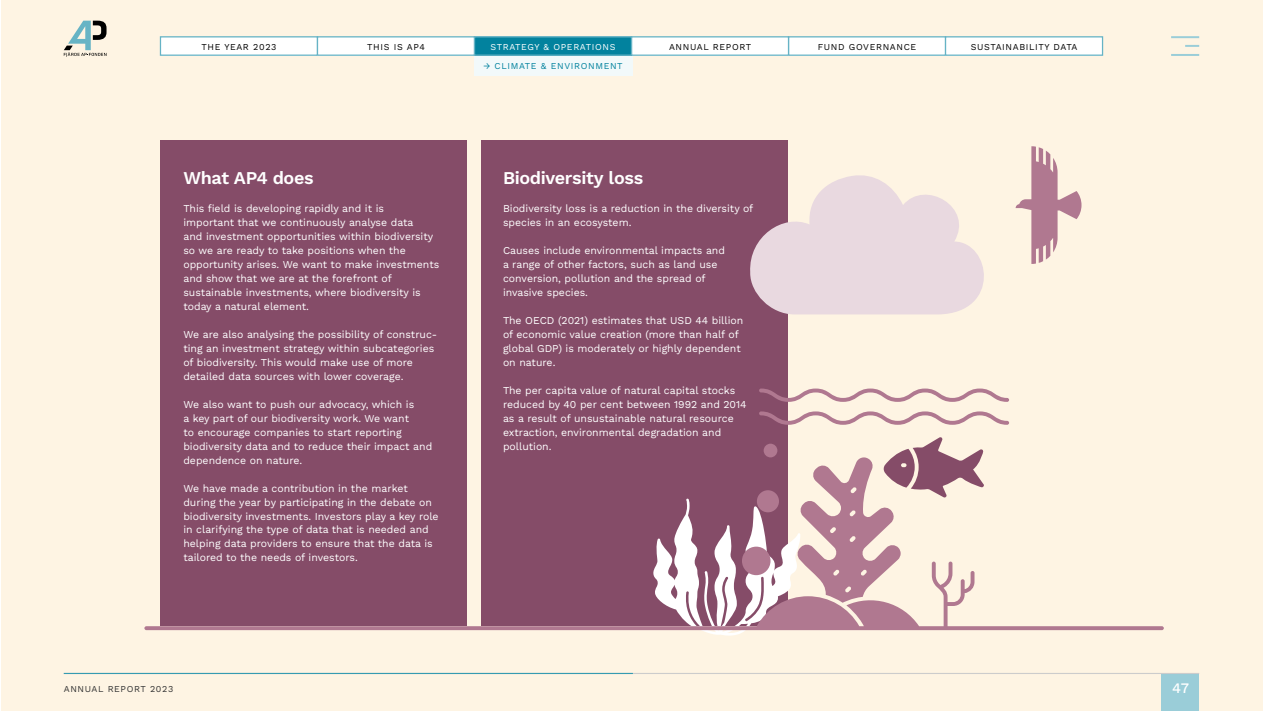
<style>
.page{position:relative;width:1263px;height:711px;background:#fff}
.page>*{position:absolute;margin:0;border:0;box-sizing:border-box;transform-origin:0 0}
.t1{font:600 18px "Work Sans";letter-spacing:-.02em;color:#fff}
.t2{font:500 14.4px "Work Sans";color:#fff}
.t3{font:10.5px/14px "Work Sans";color:#fff}
.t4{font:9px "Work Sans";letter-spacing:.07em;color:#000}
.t5{font:9px "Work Sans";letter-spacing:.07em;color:#02829e}
.t6{font:9px "Work Sans";letter-spacing:.07em;color:#fff}
.t7{font:9px "Work Sans";letter-spacing:.07em;color:#333}
</style>
<div class="page">
<div style="left:1px;top:0;width:1262px;height:710px;background:#fef4e3"></div>
<div style="left:160px;top:140px;width:307px;height:486px;background:#854c68"></div>
<div style="left:481px;top:140px;width:307px;height:486px;background:#854c68"></div>
<svg style="left:144px;top:626px;width:1020px;height:3px;background:#b58095"></svg>
<svg style="left:653px;top:437px;width:331px;height:198px"></svg>
<svg style="left:759px;top:388px;width:250px;height:13px"></svg>
<svg style="left:759px;top:411px;width:250px;height:13px"></svg>
<svg style="left:750px;top:175px;width:234px;height:139px;fill:#e9d9e0"></svg>
<svg style="left:1016px;top:146px;width:65px;height:118px"></svg>
<div style="left:1162px;top:673px;width:37px;height:37px;background:#9acdd8"></div>
<div style="left:160px;top:37px;width:157px;height:18px;background:#fff"></div>
<div style="left:160px;top:36px;width:158px;height:20px;border:1px solid #66b3c5"></div>
<div style="left:788px;top:37px;width:157px;height:18px;background:#fff"></div>
<div style="left:788px;top:36px;width:158px;height:20px;border:1px solid #66b3c5"></div>
<div style="left:317px;top:37px;width:157px;height:18px;background:#fff"></div>
<div style="left:317px;top:36px;width:158px;height:20px;border:1px solid #66b3c5"></div>
<div style="left:631px;top:37px;width:157px;height:18px;background:#fff"></div>
<div style="left:631px;top:36px;width:158px;height:20px;border:1px solid #66b3c5"></div>
<div style="left:945px;top:37px;width:157px;height:18px;background:#fff"></div>
<div style="left:945px;top:36px;width:158px;height:20px;border:1px solid #66b3c5"></div>
<hr style="left:1171px;top:36px;width:28px;height:2px;background:#9acdd8">
<hr style="left:1171px;top:54px;width:28px;height:2px;background:#9acdd8">
<svg style="left:1185px;top:45px;width:14px;height:2px"></svg>
<hr style="left:64px;top:672px;width:1135px;height:1px;background:#ccc">
<svg style="left:64px;top:21px;width:43px;height:36px"></svg>
<div style="left:474px;top:37px;width:157px;height:18px;background:#02829e"></div>
<div style="left:474px;top:36px;width:158px;height:20px;border:1px solid #66b3c5"></div>
<hr style="left:64px;top:672px;width:569px;height:1px;background:#359bb1">
<div style="left:474px;top:56px;width:158px;height:19px;background:#f2f9fa"></div>
<p class="t4" style="left:201px;top:40px;width:77px">THE YEAR 2023</p>
<p class="t4" style="left:367px;top:40px;width:59px">THIS IS AP4</p>
<p class="t4" style="left:669px;top:40px;width:84px">ANNUAL REPORT</p>
<p class="t4" style="left:818px;top:40px;width:100px">FUND GOVERNANCE</p>
<p class="t4" style="left:971px;top:40px;width:108px">SUSTAINABILITY DATA</p>
<p class="t6" style="left:490px;top:40px;width:126px">STRATEGY &amp; OPERATIONS</p>
<p class="t5" style="left:483px;top:59px;width:88px">→ CLIMATE→ XXXX</p>
<p class="t5" style="left:541px;top:59px;width:83px">&amp; ENVIRONMENT</p>
<h1 class="t1" style="left:183px;top:164px;width:132px">What AP4 does</h1>
<p class="t3" style="left:183px;top:201px;width:257px">This field is developing rapidly and it is<br>important that we continuously analyse data<br>and investment opportunities within biodiversity so we are ready to take positions when the opportunity arises. We want to make investments and show that we are at the forefront of sustainable investments, where biodiversity is today a natural element.</p>
<p class="t3" style="left:183px;top:326px;width:255px">We are also analysing the possibility of construc&shy;ting an investment strategy within subcategories of biodiversity. This would make use of more detailed data sources with lower coverage.</p>
<p class="t3" style="left:183px;top:396px;width:250px">We also want to push our advocacy, which is<br>a key part of our biodiversity work. We want<br>to encourage companies to start reporting biodiversity data and to reduce their impact and dependence on nature.</p>
<p class="t3" style="left:183px;top:480px;width:257px">We have made a contribution in the market during the year by participating in the debate on biodiversity investments. Investors play a key role in clarifying the type of data that is needed and helping data providers to ensure that the data is tailored to the needs of investors.</p>
<h1 class="t1" style="left:503px;top:164px;width:142px">Biodiversity loss</h1>
<p class="t3" style="left:503px;top:201px;width:252px">Biodiversity loss is a reduction in the diversity of species in an ecosystem.</p>
<p class="t3" style="left:503px;top:243px;width:224px">Causes include environmental impacts and a range of other factors, such as land use conversion, pollution and the spread of invasive species.</p>
<p class="t3" style="left:503px;top:313px;width:242px">The OECD (2021) estimates that USD 44 billion of economic value creation (more than half of global GDP) is moderately or highly dependent on nature.</p>
<p class="t3" style="left:503px;top:382px;width:245px">The per capita value of natural capital stocks reduced by 40 per cent between 1992 and 2014 as a result of unsustainable natural resource extraction, environmental degradation and pollution.</p>
<p class="t7" style="left:64px;top:681px;width:111px">ANNUAL REPORT 2023</p>
<h2 class="t2" style="left:1172px;top:676px;width:18px">47</h2>
</div>
